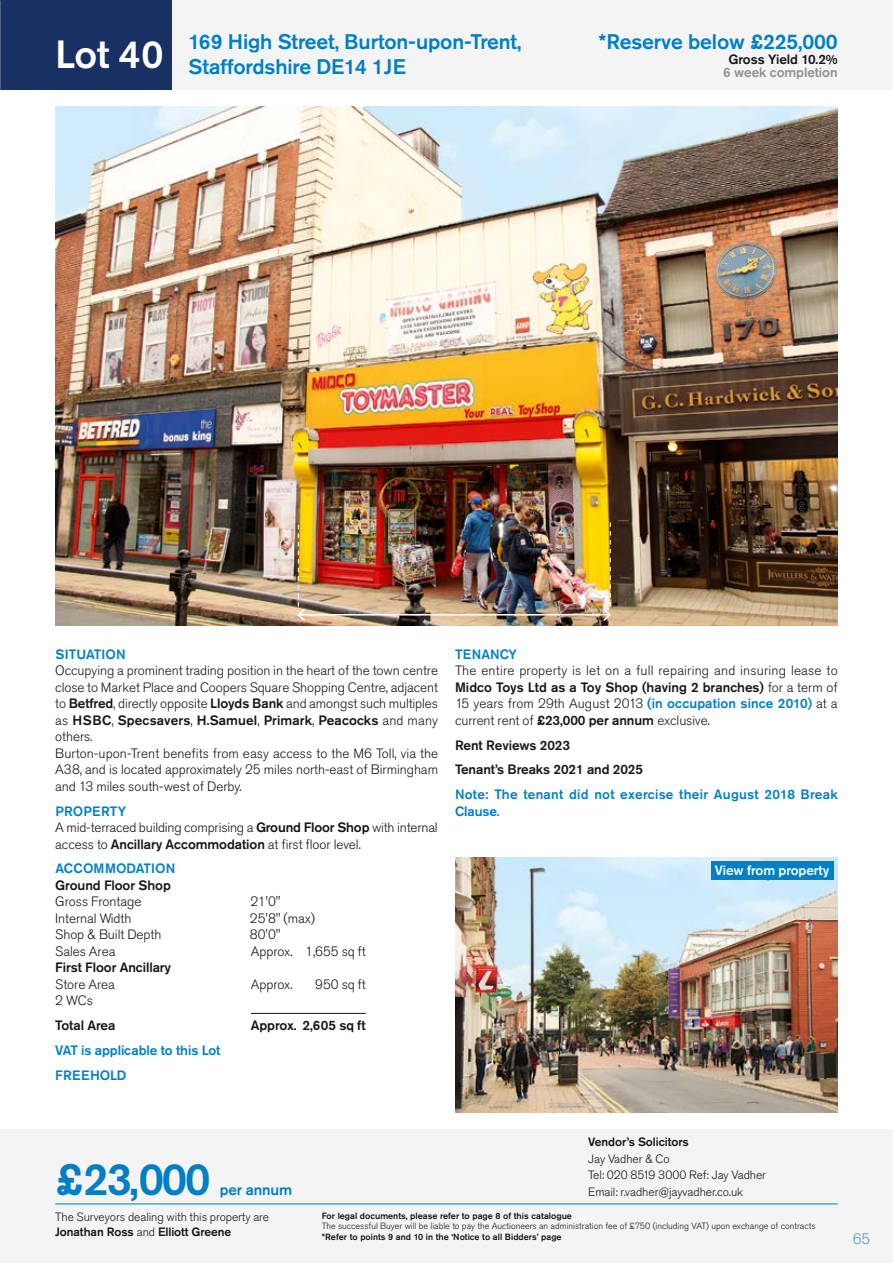
<style>
.page{position:relative;width:893px;height:1263px;background:#fff}
.page>*{position:absolute;margin:0;border:0;box-sizing:border-box;transform-origin:0 0}
.t1{font:500 45px "Akzidenz Grotesk Pro";color:#007fc4}
.t2{font:500 39px "Akzidenz Grotesk Pro";color:#fff}
.t3{font:500 21px/25.2px "Akzidenz Grotesk Pro";letter-spacing:-.005em;color:#007fc4}
.t4{font:500 15px "Akzidenz Grotesk Pro";letter-spacing:-.005em;color:#007fc4}
.t5{font:300 15px "Akzidenz Grotesk Pro";color:#5995d0}
.t6{font:300 13.5px/16.5px "Akzidenz Grotesk Pro";letter-spacing:-.005em;color:#181716}
.t7{font:500 13.5px/24.8px "Akzidenz Grotesk Pro";letter-spacing:.005em;color:#007fc4}
.t8{font:500 13.5px/24.8px "Akzidenz Grotesk Pro";letter-spacing:-.005em;color:#181716}
.t9{font:500 13.5px "Akzidenz Grotesk Pro";letter-spacing:-.005em;color:#fff}
.t10{font:500 13.5px "Akzidenz Grotesk Pro";letter-spacing:-.005em;color:#919291}
.t11{font:300 12px/15px "Akzidenz Grotesk Pro";letter-spacing:-.005em;color:#181716}
.t12{font:500 12px "Akzidenz Grotesk Pro";letter-spacing:-.005em;color:#181716}
.t13{font:300 9px "Akzidenz Grotesk Pro";color:#181716}
.t14{font:500 9px "Akzidenz Grotesk Pro";color:#181716}
.s1{font-weight:500}
.s2{font-weight:500;color:#007fc4}
</style>
<div class="page">
<div style="left:0;top:1129px;width:893px;height:134px;background:#f4f4f4"></div>
<div style="left:0;top:0;width:893px;height:89px;background:#f4f4f4"></div>
<div style="left:0;top:0;width:171px;height:89px;background:#193162"></div>
<hr style="left:55px;top:1203px;width:783px;height:1px;background:#007fc4">
<img style="left:55px;top:106px;width:783px;height:520px">
<hr style="left:251px;top:1013px;width:115px;height:1px;background:#181716">
<hr style="left:298px;top:614px;width:312px;height:1px;background:#fff">
<svg style="left:296px;top:525px;width:11px;height:97px"></svg>
<svg style="left:602px;top:522px;width:10px;height:100px"></svg>
<img style="left:455px;top:857px;width:383px;height:256px">
<div style="left:711px;top:861px;width:122px;height:18px;background:#007fc4"></div>
<h2 class="t2" style="left:55px;top:29px;width:110px">Lot 40</h2>
<h3 class="t3" style="left:189px;top:29px;width:334px">169 High Street, Burton-upon-Trent,<br>Staffordshire DE14 1JE</h3>
<h3 class="t3" style="left:598px;top:29px;width:241px">*Reserve below £225,000</h3>
<p class="t8" style="left:728px;top:47px;width:111px">Gross Yield 10.2%</p>
<p class="t10" style="left:723px;top:64px;width:116px">6 week completion</p>
<p class="t7" style="left:55px;top:642px;width:72px">SITUATION</p>
<p class="t6" style="left:55px;top:662px;width:384px">Occupying a prominent trading position in the heart of the town centre close to Market Place and Coopers Square Shopping Centre, adjacent to <span class="s1">Betfred</span>, directly opposite <span class="s1">Lloyds Bank</span> and amongst such multiples as <span class="s1">HSBC</span>, <span class="s1">Specsavers</span>, <span class="s1">H.Samuel</span>, <span class="s1">Primark</span>, <span class="s1">Peacocks</span> and many others.<br>Burton-upon-Trent benefits from easy access to the M6 Toll, via the A38, and is located approximately 25 miles north-east of Birmingham and 13 miles south-west of Derby.</p>
<p class="t6" style="left:55px;top:803px;width:384px"><span class="s2">PROPERTY<br></span>A mid-terraced building comprising a <span class="s1">Ground Floor Shop</span> with internal access to <span class="s1">Ancillary Accommodation</span> at first floor level.</p>
<p class="t7" style="left:55px;top:856px;width:121px">ACCOMMODATION</p>
<p class="t8" style="left:55px;top:873px;width:117px">Ground Floor Shop</p>
<p class="t6" style="left:55px;top:893px;width:88px">Gross Frontage</p>
<p class="t6" style="left:250px;top:893px;width:32px">21'0"</p>
<p class="t6" style="left:55px;top:910px;width:78px">Internal Width</p>
<p class="t6" style="left:250px;top:910px;width:67px">25'8" (max)</p>
<p class="t6" style="left:55px;top:926px;width:108px">Shop &amp; Built Depth</p>
<p class="t6" style="left:250px;top:926px;width:32px">80'0"</p>
<p class="t6" style="left:55px;top:943px;width:62px">Sales Area</p>
<p class="t6" style="left:251px;top:943px;width:116px">Approx. 1,655 sq ft</p>
<p class="t8" style="left:55px;top:955px;width:117px">First Floor Ancillary</p>
<p class="t6" style="left:55px;top:976px;width:61px">Store Area</p>
<p class="t6" style="left:251px;top:976px;width:43px">Approx.</p>
<p class="t6" style="left:315px;top:976px;width:52px">950 sq ft</p>
<p class="t6" style="left:55px;top:992px;width:39px">2 WCs</p>
<p class="t8" style="left:55px;top:1013px;width:62px">Total Area</p>
<p class="t8" style="left:251px;top:1013px;width:116px">Approx. 2,605 sq ft</p>
<p class="t7" style="left:55px;top:1037px;width:167px">VAT is applicable to this Lot<br>FREEHOLD</p>
<p class="t7" style="left:455px;top:641px;width:63px">TENANCY</p>
<p class="t6" style="left:455px;top:662px;width:384px;text-align:justify">The entire property is let on a full repairing and insuring lease to <span class="s1">Midco Toys Ltd as a Toy Shop (having 2 branches)</span> for a term of 15 years from 29th August 2013 <span class="s2">(in occupation since 2010)</span> at a current rent of <span class="s1">£23,000 per annum</span> exclusive.</p>
<p class="t8" style="left:455px;top:732px;width:190px">Rent Reviews 2023<br>Tenant’s Breaks 2021 and 2025</p>
<p class="t7" style="left:455px;top:786px;width:384px;line-height:16.5px">Note: The tenant did not exercise their August 2018 Break<br>Clause.</p>
<p class="t9" style="left:715px;top:861px;width:116px">View from property</p>
<h1 class="t1" style="left:55px;top:1150px;width:157px">£23,000</h1>
<p class="t12" style="left:588px;top:1134px;width:102px">Vendor’s Solicitors</p>
<p class="t11" style="left:588px;top:1150px;width:179px;line-height:16.5px">Jay Vadher &amp; Co<br>Tel: 020 8519 3000 Ref: Jay Vadher</p>
<p class="t4" style="left:220px;top:1180px;width:74px">per annum</p>
<p class="t11" style="left:588px;top:1184px;width:157px">Email: r.vadher@jayvadher.co.uk</p>
<p class="t11" style="left:55px;top:1209px;width:215px">The Surveyors dealing with this property are<br><span class="s1">Jonathan Ross</span> and <span class="s1">Elliott Greene</span></p>
<p class="t14" style="left:322px;top:1209px;width:252px">For legal documents, please refer to page 8 of this catalogue</p>
<p class="t13" style="left:322px;top:1220px;width:495px">The successful Buyer will be liable to pay the Auctioneers an administration fee of £750 (including VAT) upon exchange of contracts</p>
<p class="t14" style="left:322px;top:1230px;width:241px">*Refer to points 9 and 10 in the ‘Notice to all Bidders’ page</p>
<p class="t5" style="left:853px;top:1229px;width:19px">65</p>
</div>
